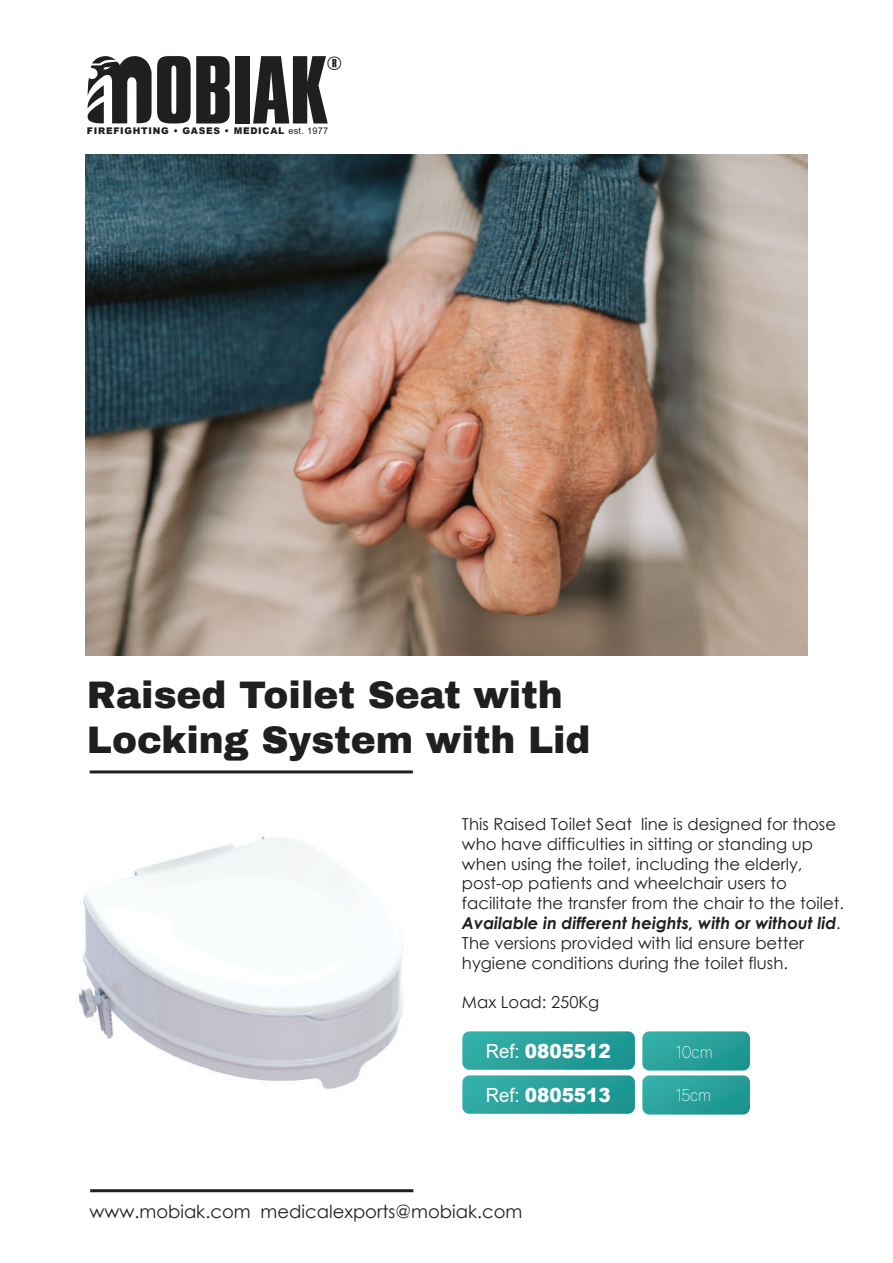
<style>
.page{position:relative;width:893px;height:1263px;background:#fff}
.page>*{position:absolute;margin:0;border:0;box-sizing:border-box;transform-origin:0 0}
.t1{font:900 37.5px/45px "Archivo";color:#211e1e}
.t2{font:900 19.35px "Arial";color:#fff;scale:.95 1}
.t3{font:100 19.35px "Calibre Test";color:#fff;scale:.95 1}
.t4{font:19.05px "British Inserat MN";color:#211e1e}
.t5{font:18px "Century Gothic";color:#231f20}
.t6{font:16.5px/19.8px "Century Gothic";color:#231f20}
.t7{font:900 9.15px "Arial";letter-spacing:.08em;color:#211e1e}
.s1{font-weight:400}
.s2{font-weight:700;font-style:italic}
</style>
<div class="page">
<svg style="left:462px;top:1031px;width:173px;height:83px;background:#3aa8a3"></svg>
<svg style="left:642px;top:1031px;width:108px;height:83px;background:#39a8a3"></svg>
<hr style="left:90px;top:770px;width:323px;height:3px;background:#231f20">
<hr style="left:90px;top:1189px;width:323px;height:3px;background:#231f20">
<img style="left:85px;top:155px;width:722px;height:500px">
<svg style="left:88px;top:56px;width:142px;height:68px"></svg>
<div style="left:235px;top:56px;width:15px;height:68px;background:#211e1e"></div>
<svg style="left:253px;top:56px;width:75px;height:68px"></svg>
<img style="left:78px;top:836px;width:326px;height:254px">
<p class="t4" style="left:327px;top:53px;width:17px">®</p>
<p class="t7" style="left:87px;top:125px;width:243px">FIREFIGHTING • GASES • MEDICAL <span class="s1">est. 1977</span></p>
<h1 class="t1" style="left:87px;top:672px;width:505px">Raised Toilet Seat with<br>Locking System with Lid</h1>
<p class="t6" style="left:462px;top:814px;width:384px">This Raised Toilet Seat line is designed for those who have difficulties in sitting or standing up when using the toilet, including the elderly, post-op patients and wheelchair users to facilitate the transfer from the chair to the toilet.<br><span class="s2">Available in different heights, with or without lid</span>.<br>The versions provided with lid ensure better hygiene conditions during the toilet flush.</p>
<p class="t6" style="left:462px;top:992px;width:139px">Max Load: 250Kg</p>
<p class="t2" style="left:486px;top:1037px;width:133px"><span class="s1">Ref:</span> 0805512</p>
<p class="t3" style="left:676px;top:1041px;width:41px">10cm</p>
<p class="t2" style="left:486px;top:1081px;width:133px"><span class="s1">Ref:</span> 0805513</p>
<p class="t3" style="left:676px;top:1084px;width:39px">15cm</p>
<p class="t5" style="left:90px;top:1199px;width:434px">www.mobiak.com medicalexports@mobiak.com</p>
</div>
